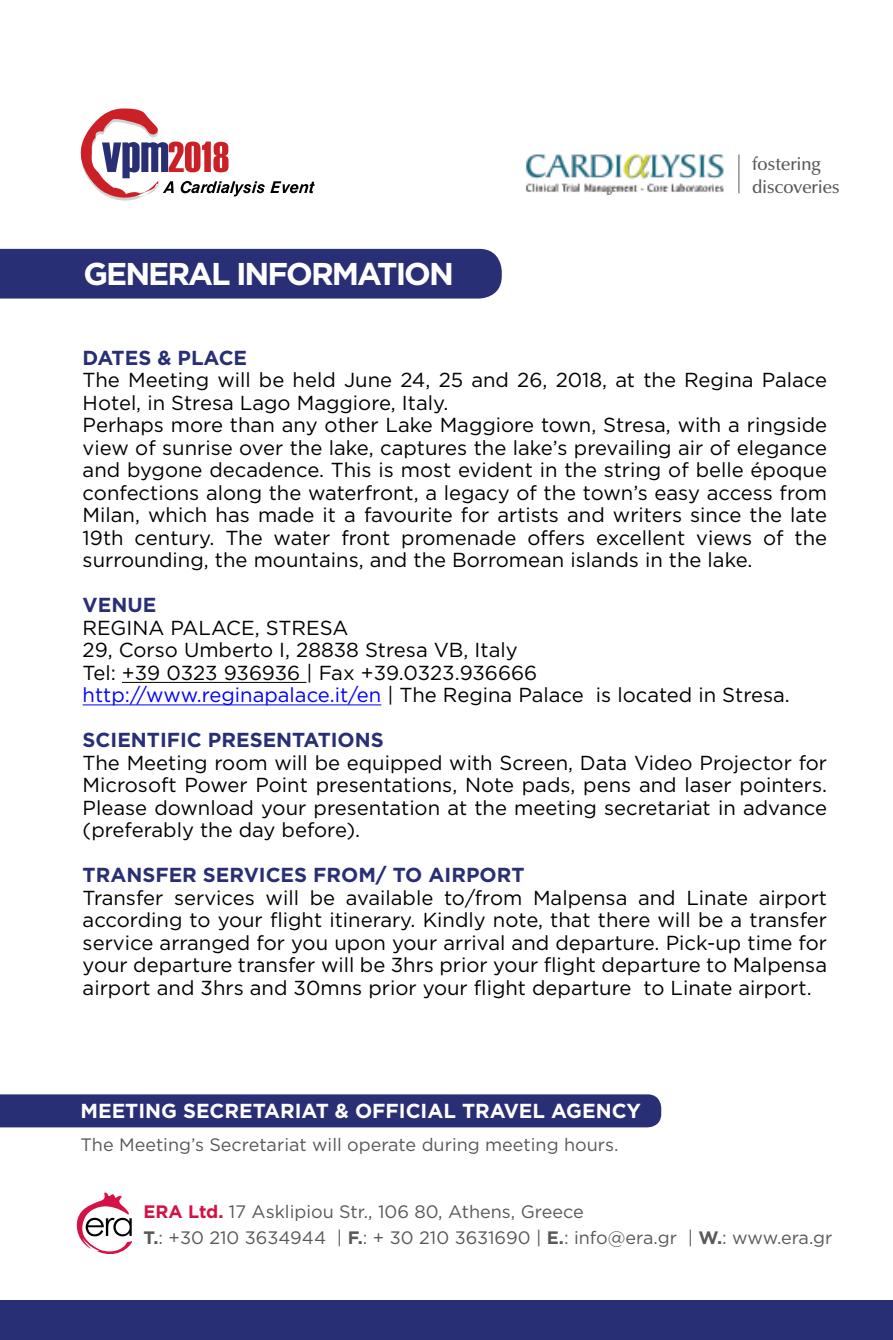
<style>
.page{position:relative;width:893px;height:1340px;background:#fff}
.page>*{position:absolute;margin:0;border:0;box-sizing:border-box;transform-origin:0 0}
.t1{font:700 31.5px "Gotham Greek";letter-spacing:-.065em;color:#fff}
.t2{font:20.25px/22.5px "Gotham Greek";color:#000}
.t3{font:700 20.25px "Gotham Greek";color:#292f74}
.t4{font:700 20.25px "Gotham Greek";color:#fff}
.t5{font:18.68px/22.3px "UB Optima";color:#58595b}
.t6{font:18px/25.9px "Gotham Greek";color:#58595b}
.s1{color:#00f}
.s2{font-weight:700;color:#d31145}
.s3{font-weight:700}
</style>
<div class="page">
<div style="left:0;top:249px;width:502px;height:49px;background:#292f74"></div>
<hr style="left:122px;top:682px;width:184px;height:1px;background:#000">
<hr style="left:83px;top:704px;width:298px;height:1px;background:#00f">
<img style="left:525px;top:154px;width:199px;height:40px">
<hr style="left:738px;top:154px;width:1px;height:39px;background:#58595b">
<svg style="left:80px;top:108px;width:235px;height:93px"></svg>
<div style="left:17px;top:1300px;width:876px;height:39px;background:#292f74"></div>
<svg style="left:76px;top:1192px;width:56px;height:62px"></svg>
<div style="left:0;top:1094px;width:661px;height:33px;background:#292f74"></div>
<h1 class="t1" style="left:84px;top:255px;width:372px">GENERAL INFORMATION</h1>
<p class="t5" style="left:752px;top:153px;width:89px">fostering discoveries</p>
<p class="t3" style="left:83px;top:346px;width:166px">DATES &amp; PLACE</p>
<p class="t2" style="left:83px;top:368px;width:746px">The Meeting will be held June 24, 25 and 26, 2018, at the Regina Palace Hotel, in Stresa Lago Maggiore, Italy.<br>Perhaps more than any other Lake Maggiore town, Stresa, with a ringside view of sunrise over the lake, captures the lake’s prevailing air of elegance and bygone decadence. This is most evident in the string of belle époque confections along the waterfront, a legacy of the town’s easy access from Milan, which has made it a favourite for artists and writers since the late 19th century. The water front promenade offers excellent views of the surrounding, the mountains, and the Borromean islands in the lake.</p>
<p class="t3" style="left:83px;top:593px;width:75px">VENUE</p>
<p class="t2" style="left:83px;top:616px;width:709px">REGINA PALACE, STRESA<br>29, Corso Umberto I, 28838 Stresa VB, Italy<br>Tel: +39 0323 936936 | Fax +39.0323.936666 <span class="s1">http://www.reginapalace.it/en</span> | The Regina Palace is located in Stresa.</p>
<p class="t3" style="left:83px;top:728px;width:303px">SCIENTIFIC PRESENTATIONS</p>
<p class="t2" style="left:83px;top:751px;width:746px;text-align:justify">The Meeting room will be equipped with Screen, Data Video Projector for Microsoft Power Point presentations, Note pads, pens and laser pointers.<br>Please download your presentation at the meeting secretariat in advance (preferably the day before).</p>
<p class="t3" style="left:83px;top:863px;width:443px">TRANSFER SERVICES FROM/ TO AIRPORT</p>
<p class="t2" style="left:83px;top:886px;width:746px;text-align:justify">Transfer services will be available to/from Malpensa and Linate airport according to your flight itinerary. Kindly note, that there will be a transfer service arranged for you upon your arrival and departure. Pick-up time for your departure transfer will be 3hrs prior your flight departure to Malpensa airport and 3hrs and 30mns prior your flight departure to Linate airport.</p>
<p class="t4" style="left:81px;top:1098px;width:562px">MEETING SECRETARIAT &amp; OFFICIAL TRAVEL AGENCY</p>
<p class="t6" style="left:81px;top:1130px;width:539px">The Meeting’s Secretariat will operate during meeting hours.</p>
<p class="t6" style="left:144px;top:1198px;width:690px"><span class="s2">ERA Ltd.</span> 17 Asklipiou Str., 106 80, Athens, Greece<br><span class="s3">T.</span>: +30 210 3634944 | <span class="s3">F.</span>: + 30 210 3631690 | <span class="s3">E.</span>: info@era.gr | <span class="s3">W.</span>: www.era.gr</p>
</div>
